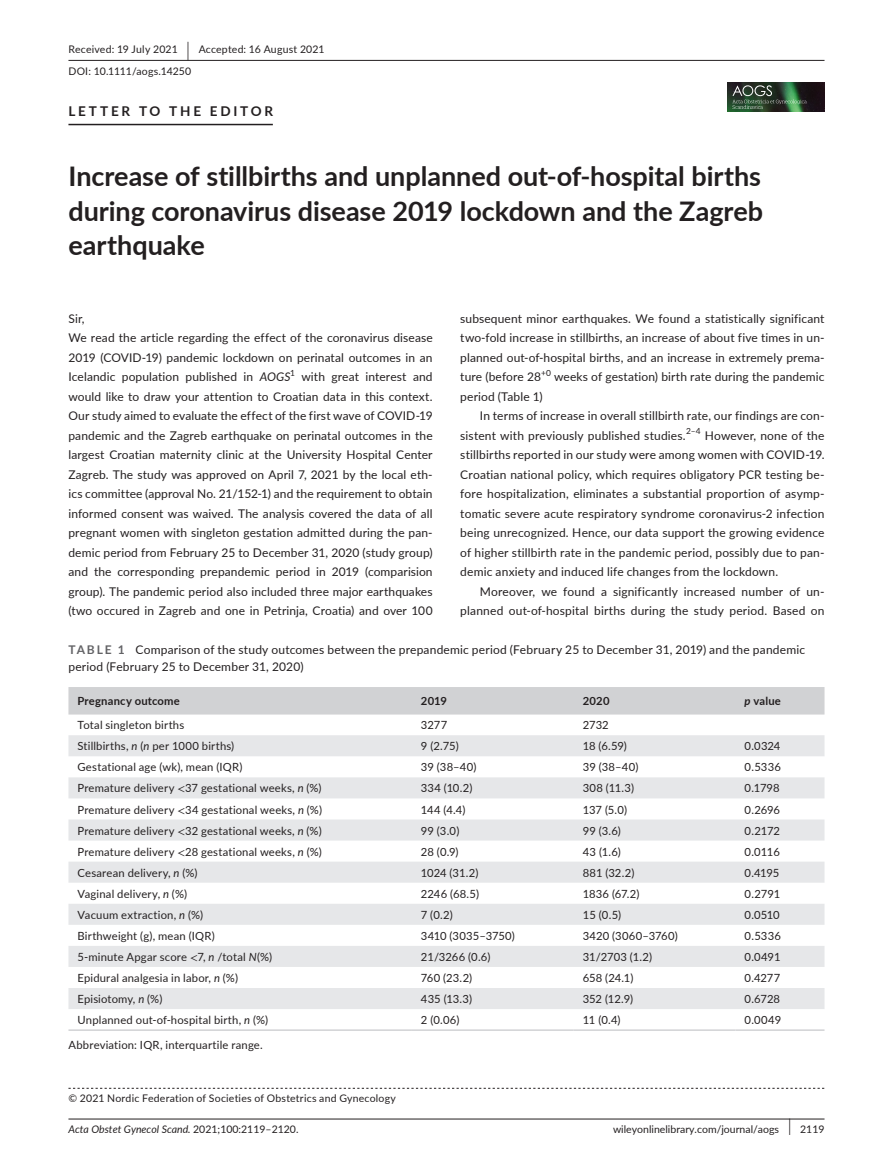
<style>
.page{position:relative;width:893px;height:1174px;background:#fff}
.page>*{position:absolute;margin:0;border:0;box-sizing:border-box;transform-origin:0 0}
.t1{font:700 27px/34.5px "Lato";color:#231f20;text-align:justify}
.t2{font:700 13.5px "Lato";letter-spacing:.21em;color:#231f20}
.t3{font:12px/19.5px "Lato";letter-spacing:.01em;color:#231f20;text-align:justify}
.t4{font:11.25px "Lato";letter-spacing:.015em;color:#231f20}
.t5{font:700 11.25px "Lato";letter-spacing:.02em;color:#231f20}
.t6{font:10.5px/21.8px "Lato";letter-spacing:.015em;color:#231f20}
.t7{font:italic 10.5px "Lato";color:#231f20}
.t8{font:8.4px "Lato";color:#231f20}
.s1{font-size:19.65px}
.s2{font-style:italic}
.s3{font-weight:700;color:#636366}
.s4{font-family:"STIX"}
.s5{font-style:normal}
.s6{font-size:17.4px}
</style>
<div class="page">
<hr style="left:68px;top:1118px;width:756px;height:1px;background:#231f20">
<img style="left:728px;top:82px;width:96px;height:30px">
<svg style="left:732px;top:85px;width:75px;height:24px;background:#3e5843"></svg>
<hr style="left:68px;top:60px;width:756px;height:1px;background:#231f20">
<hr style="left:68px;top:124px;width:205px;height:1px;background:#231f20">
<svg style="left:68px;top:1088px;width:756px;height:1px"></svg>
<div style="left:68px;top:687px;width:756px;height:27px;background:#d1d2d4"></div>
<svg style="left:68px;top:735px;width:756px;height:274px;fill:#e6e7e9"></svg>
<hr style="left:68px;top:1029px;width:344px;height:1px;background:#d1d2d4">
<hr style="left:412px;top:1029px;width:162px;height:1px;background:#d1d2d4">
<hr style="left:574px;top:1029px;width:162px;height:1px;background:#d1d2d4">
<hr style="left:736px;top:1029px;width:88px;height:1px;background:#d1d2d4">
<p class="t6" style="left:68px;top:38px;width:258px">Received: 19 July 2021 <span class="s1">|</span> Accepted: 16 August 2021<br>DOI: 10.1111/aogs.14250</p>
<p class="t2" style="left:68px;top:101px;width:206px">LETTER TO THE EDITOR</p>
<h1 class="t1" style="left:68px;top:158px;width:696px">Increase of stillbirths and unplanned out-of-hospital births during coronavirus disease 2019 lockdown and the Zagreb earthquake</h1>
<p class="t3" style="left:68px;top:308px;width:366px;text-align:left">Sir,<br>We read the article regarding the effect of the coronavirus disease 2019 (COVID-19) pandemic lockdown on perinatal outcomes in an Icelandic population published in <span class="s2">AOGS</span></p>
<p class="t8" style="left:290px;top:367px;width:6px">1</p>
<p class="t3" style="left:68px;top:366px;width:366px;text-indent:233px">with great interest and would like to draw your attention to Croatian data in this context.<br>Our study aimed to evaluate the effect of the first wave of COVID-19 pandemic and the Zagreb earthquake on perinatal outcomes in the largest Croatian maternity clinic at the University Hospital Center Zagreb. The study was approved on April 7, 2021 by the local eth&shy;ics committee (approval No. 21/152-1) and the requirement to obtain informed consent was waived. The analysis covered the data of all pregnant women with singleton gestation admitted during the pan&shy;demic period from February 25 to December 31, 2020 (study group) and the corresponding prepandemic period in 2019 (comparision group). The pandemic period also included three major earthquakes (two occured in Zagreb and one in Petrinja, Croatia) and over 100</p>
<p class="t3" style="left:460px;top:308px;width:366px">subsequent minor earthquakes. We found a statistically significant two-fold increase in stillbirths, an increase of about five times in un&shy;planned out-of-hospital births, and an increase in extremely prema&shy;ture (before 28</p>
<p class="t8" style="left:541px;top:367px;width:11px">+0</p>
<p class="t3" style="left:554px;top:366px;width:272px">weeks of gestation) birth rate during the pandemic</p>
<p class="t3" style="left:460px;top:386px;width:84px">period (Table 1)</p>
<p class="t3" style="left:480px;top:405px;width:346px">In terms of increase in overall stillbirth rate, our findings are con-</p>
<p class="t3" style="left:460px;top:425px;width:227px">sistent with previously published studies.</p>
<p class="t8" style="left:686px;top:425px;width:16px">2–4</p>
<p class="t3" style="left:460px;top:425px;width:366px;text-indent:245px">However, none of the stillbirths reported in our study were among women with COVID-19.<br>Croatian national policy, which requires obligatory PCR testing be&shy;fore hospitalization, eliminates a substantial proportion of asymp&shy;tomatic severe acute respiratory syndrome coronavirus-2 infection being unrecognized. Hence, our data support the growing evidence of higher stillbirth rate in the pandemic period, possibly due to pan&shy;demic anxiety and induced life changes from the lockdown.</p>
<p class="t3" style="left:460px;top:581px;width:366px;text-align:right">Moreover, we found a significantly increased number of un&shy;planned out-of-hospital births during the study period. Based on</p>
<p class="t3" style="left:68px;top:641px;width:738px;line-height:16.5px"><span class="s3">TABLE 1</span> Comparison of the study outcomes between the prepandemic period (February 25 to December 31, 2019) and the pandemic period (February 25 to December 31, 2020)</p>
<p class="t5" style="left:77px;top:693px;width:104px">Pregnancy outcome</p>
<p class="t5" style="left:421px;top:693px;width:28px">2019</p>
<p class="t5" style="left:583px;top:693px;width:28px">2020</p>
<p class="t5" style="left:745px;top:693px;width:38px"><span class="s2">p</span> value</p>
<p class="t4" style="left:77px;top:717px;width:108px">Total singleton births</p>
<p class="t4" style="left:421px;top:717px;width:28px">3277</p>
<p class="t4" style="left:583px;top:717px;width:28px">2732</p>
<p class="t4" style="left:77px;top:738px;width:158px">Stillbirths, <span class="s2">n</span> (<span class="s2">n</span> per 1000 births)</p>
<p class="t4" style="left:421px;top:738px;width:39px">9 (2.75)</p>
<p class="t4" style="left:583px;top:738px;width:46px">18 (6.59)</p>
<p class="t4" style="left:745px;top:738px;width:37px">0.0324</p>
<p class="t4" style="left:77px;top:759px;width:166px">Gestational age (wk), mean (IQR)</p>
<p class="t4" style="left:421px;top:759px;width:57px">39 (38–40)</p>
<p class="t4" style="left:583px;top:759px;width:57px">39 (38–40)</p>
<p class="t4" style="left:745px;top:759px;width:38px">0.5336</p>
<p class="t4" style="left:77px;top:780px;width:246px">Premature delivery <span class="s4">&lt;</span>37 gestational weeks, <span class="s2">n</span> (%)</p>
<p class="t4" style="left:421px;top:780px;width:53px">334 (10.2)</p>
<p class="t4" style="left:583px;top:780px;width:53px">308 (11.3)</p>
<p class="t4" style="left:745px;top:780px;width:37px">0.1798</p>
<p class="t4" style="left:77px;top:801px;width:246px">Premature delivery <span class="s4">&lt;</span>34 gestational weeks, <span class="s2">n</span> (%)</p>
<p class="t4" style="left:421px;top:801px;width:46px">144 (4.4)</p>
<p class="t4" style="left:583px;top:801px;width:46px">137 (5.0)</p>
<p class="t4" style="left:745px;top:801px;width:37px">0.2696</p>
<p class="t4" style="left:77px;top:822px;width:246px">Premature delivery <span class="s4">&lt;</span>32 gestational weeks, <span class="s2">n</span> (%)</p>
<p class="t4" style="left:421px;top:822px;width:40px">99 (3.0)</p>
<p class="t4" style="left:583px;top:822px;width:40px">99 (3.6)</p>
<p class="t4" style="left:745px;top:822px;width:37px">0.2172</p>
<p class="t4" style="left:77px;top:843px;width:246px">Premature delivery <span class="s4">&lt;</span>28 gestational weeks, <span class="s2">n</span> (%)</p>
<p class="t4" style="left:421px;top:843px;width:39px">28 (0.9)</p>
<p class="t4" style="left:583px;top:843px;width:40px">43 (1.6)</p>
<p class="t4" style="left:745px;top:843px;width:37px">0.0116</p>
<p class="t4" style="left:77px;top:864px;width:122px">Cesarean delivery, <span class="s2">n</span> (%)</p>
<p class="t4" style="left:421px;top:864px;width:59px">1024 (31.2)</p>
<p class="t4" style="left:583px;top:864px;width:53px">881 (32.2)</p>
<p class="t4" style="left:745px;top:864px;width:36px">0.4195</p>
<p class="t4" style="left:77px;top:885px;width:111px">Vaginal delivery, <span class="s2">n</span> (%)</p>
<p class="t4" style="left:421px;top:885px;width:60px">2246 (68.5)</p>
<p class="t4" style="left:583px;top:885px;width:58px">1836 (67.2)</p>
<p class="t4" style="left:745px;top:885px;width:37px">0.2791</p>
<p class="t4" style="left:77px;top:906px;width:127px">Vacuum extraction, <span class="s2">n</span> (%)</p>
<p class="t4" style="left:421px;top:906px;width:33px">7 (0.2)</p>
<p class="t4" style="left:583px;top:906px;width:40px">15 (0.5)</p>
<p class="t4" style="left:745px;top:906px;width:37px">0.0510</p>
<p class="t4" style="left:77px;top:927px;width:139px">Birthweight (g), mean (IQR)</p>
<p class="t4" style="left:421px;top:927px;width:96px">3410 (3035–3750)</p>
<p class="t4" style="left:583px;top:927px;width:97px">3420 (3060–3760)</p>
<p class="t4" style="left:745px;top:927px;width:38px">0.5336</p>
<p class="t4" style="left:77px;top:948px;width:196px">5-minute Apgar score <span class="s4">&lt;</span>7, <span class="s2">n</span> /total <span class="s2">N</span>(%)</p>
<p class="t4" style="left:421px;top:948px;width:71px">21/3266 (0.6)</p>
<p class="t4" style="left:583px;top:948px;width:71px">31/2703 (1.2)</p>
<p class="t4" style="left:745px;top:948px;width:38px">0.0491</p>
<p class="t4" style="left:77px;top:970px;width:162px">Epidural analgesia in labor, <span class="s2">n</span> (%)</p>
<p class="t4" style="left:421px;top:970px;width:53px">760 (23.2)</p>
<p class="t4" style="left:583px;top:970px;width:52px">658 (24.1)</p>
<p class="t4" style="left:745px;top:970px;width:37px">0.4277</p>
<p class="t4" style="left:77px;top:991px;width:86px">Episiotomy, <span class="s2">n</span> (%)</p>
<p class="t4" style="left:421px;top:991px;width:53px">435 (13.3)</p>
<p class="t4" style="left:583px;top:991px;width:52px">352 (12.9)</p>
<p class="t4" style="left:745px;top:991px;width:37px">0.6728</p>
<p class="t4" style="left:77px;top:1012px;width:192px">Unplanned out-of-hospital birth, <span class="s2">n</span> (%)</p>
<p class="t4" style="left:421px;top:1012px;width:40px">2 (0.06)</p>
<p class="t4" style="left:583px;top:1012px;width:39px">11 (0.4)</p>
<p class="t4" style="left:745px;top:1012px;width:38px">0.0049</p>
<p class="t4" style="left:68px;top:1036px;width:196px">Abbreviation: IQR, interquartile range.</p>
<p class="t6" style="left:68px;top:1087px;width:329px">© 2021 Nordic Federation of Societies of Obstetrics and Gynecology</p>
<p class="t7" style="left:68px;top:1121px;width:232px">Acta Obstet Gynecol Scand. <span class="s5">2021;100:2119–2120.</span></p>
<p class="t6" style="left:613px;top:1117px;width:213px">wileyonlinelibrary.com/journal/aogs <span class="s6">|</span> 2119</p>
</div>
